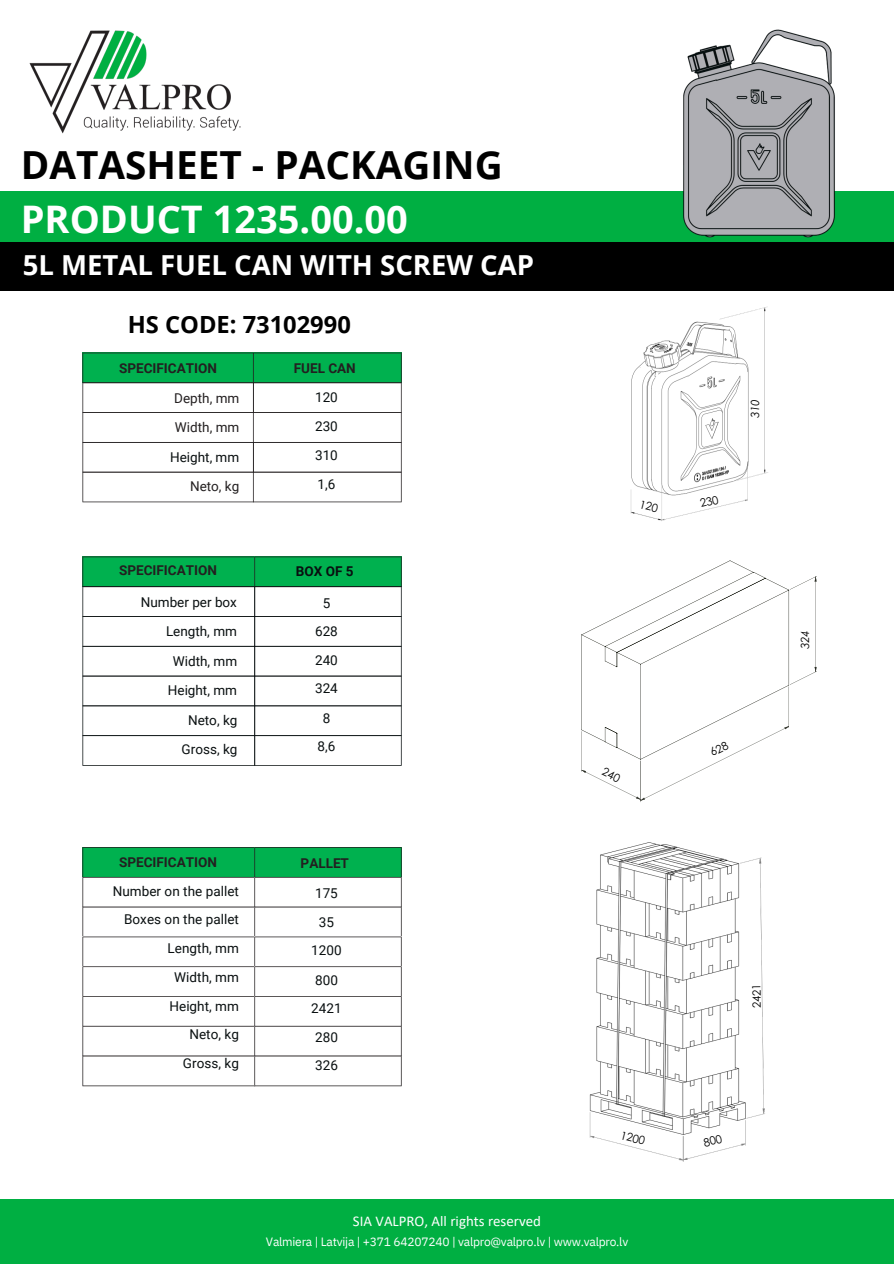
<style>
.page{position:relative;width:894px;height:1264px;background:#fff}
.page>*{position:absolute;margin:0;border:0;box-sizing:border-box;transform-origin:0 0}
.t1{font:700 38.7px "Open Sans";color:#000}
.t2{font:700 37.95px "Open Sans";color:#fff}
.t3{font:700 27.6px "Open Sans";color:#fff}
.t4{font:700 23.7px "Open Sans";color:#000}
.t5{font:14.85px "Calibri";color:#fff}
.t6{font:13.5px/28.7px "Roboto";letter-spacing:.005em;color:#090f10;text-align:center}
.t7{font:700 13.5px "Roboto";color:#231f20}
.t8{font:13.5px/29.2px "Roboto";color:#231f20;text-align:right}
.t9{font:700 13.5px "Roboto";color:#090f10}
.t10{font:12px "IBM Plex Sans";letter-spacing:-.02em;color:#fff}
.t11{font:11.25px "Century Gothic";color:#000}
.t12{font:italic 11.25px "Century Gothic";color:#000}
.s1{color:#090f10}
.s2{font-weight:700;color:#231f20}
</style>
<div class="page">
<img style="left:29px;top:30px;width:212px;height:104px">
<svg style="left:82px;top:352px;width:319px;height:150px"></svg>
<svg style="left:82px;top:556px;width:319px;height:209px"></svg>
<svg style="left:82px;top:847px;width:319px;height:239px"></svg>
<div style="left:0;top:1198px;width:893px;height:65px;background:#00af42"></div>
<div style="left:0;top:240px;width:893px;height:50px;background:#000"></div>
<div style="left:0;top:191px;width:893px;height:50px;background:#00af42"></div>
<img style="left:676px;top:29px;width:164px;height:213px">
<img style="left:630px;top:306px;width:138px;height:215px">
<img style="left:589px;top:842px;width:176px;height:320px">
<svg style="left:699px;top:495px;width:19px;height:12px"></svg>
<svg style="left:640px;top:500px;width:18px;height:12px"></svg>
<svg style="left:702px;top:1133px;width:20px;height:13px"></svg>
<svg style="left:581px;top:560px;width:235px;height:242px"></svg>
<h6 class="t1" style="left:21px;top:138px;width:483px">DATASHEET - PACKAGING</h6>
<h4 class="t2" style="left:21px;top:192px;width:388px">PRODUCT 1235.00.00</h4>
<p class="t3" style="left:23px;top:245px;width:513px">5L METAL FUEL CAN WITH SCREW CAP</p>
<p class="t4" style="left:128px;top:307px;width:224px">HS CODE: 73102990</p>
<h3 class="t7" style="left:119px;top:360px;width:99px">SPECIFICATION</h3>
<h4 class="t8" style="left:170px;top:384px;width:71px">Depth, mm<br>Width, mm<br><span class="s1">Height, mm<br></span>Neto, kg</h4>
<h6 class="t7" style="left:119px;top:562px;width:99px">SPECIFICATION</h6>
<p class="t6" style="left:141px;top:587px;width:98px;line-height:29.2px;text-align:right">Number per box<br>Length, mm</p>
<h1 class="t6" style="left:173px;top:647px;width:66px">Width, mm</h1>
<h1 class="t6" style="left:168px;top:676px;width:71px">Height, mm</h1>
<h2 class="t6" style="left:181px;top:705px;width:57px;line-height:29.2px">Neto, kg<br>Gross, kg</h2>
<p class="t6" style="left:294px;top:354px;width:63px"><span class="s2">FUEL CAN<br></span>120<br>230<br>310<br>1,6</p>
<p class="t9" style="left:296px;top:564px;width:59px">BOX OF 5</p>
<p class="t6" style="left:315px;top:589px;width:24px">5<br>628<br>240<br>324<br>8<br>8,6</p>
<h6 class="t7" style="left:119px;top:854px;width:99px">SPECIFICATION</h6>
<h6 class="t6" style="left:113px;top:877px;width:128px;text-align:right">Number on the pallet<br>Boxes on the pallet<br>Length, mm<br>Width, mm<br>Height, mm<br>Neto, kg<br>Gross, kg</h6>
<h5 class="t7" style="left:300px;top:855px;width:50px">PALLET</h5>
<h5 class="t6" style="left:311px;top:879px;width:32px">175<br>35<br>1200<br>800<br>2421<br>280<br>326</h5>
<h6 class="t11" style="left:623px;top:1126px;width:26px;rotate:15deg">1200</h6>
<p class="t5" style="left:353px;top:1214px;width:189px">SIA VALPRO, All rights reserved</p>
<p class="t10" style="left:266px;top:1233px;width:363px">Valmiera | Latvija | +371 64207240 | valpro@valpro.lv | www.valpro.lv</p>
<p class="t12" style="left:746px;top:418px;width:20px;rotate:-90deg">310</p>
<p class="t12" style="left:796px;top:649px;width:20px;rotate:-90deg">324</p>
<p class="t11" style="left:748px;top:1008px;width:26px;rotate:-91deg">2421</p>
</div>
